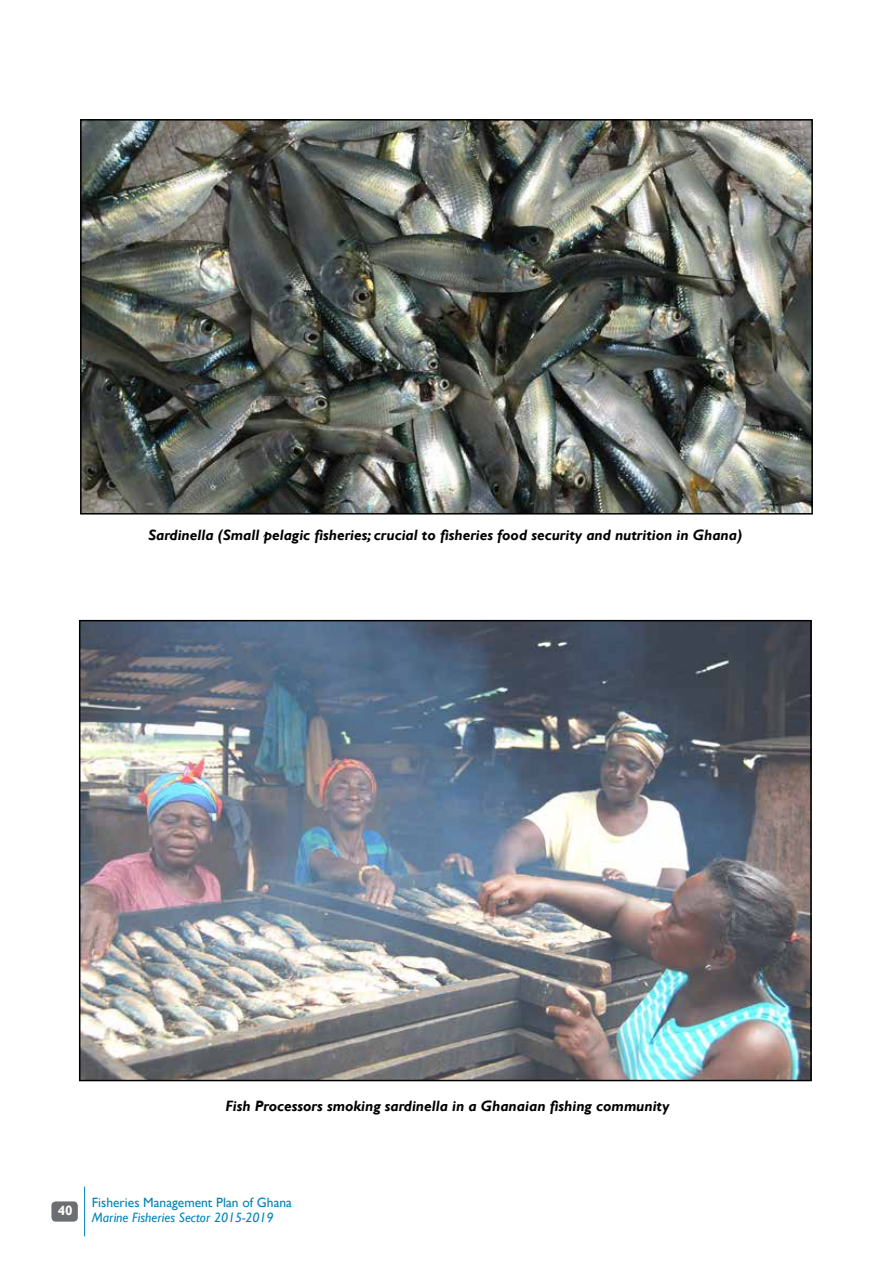
<style>
.page{position:relative;width:893px;height:1263px;background:#fff}
.page>*{position:absolute;margin:0;border:0;box-sizing:border-box;transform-origin:0 0}
.t1{font:italic 700 15px "Gill Sans";color:#000}
.t2{font:13.5px "Gill Sans";color:#0084b6}
.t3{font:italic 13.5px "Gill Sans";color:#0084b6}
.t4{font:700 13.5px "Gill Sans";color:#fff}
</style>
<div class="page">
<div style="left:51px;top:1201px;width:27px;height:20px;background:#6d6e71;border-radius:4px"></div>
<hr style="left:84px;top:1187px;width:1px;height:49px;background:#0084b6">
<img style="left:83px;top:122px;width:727px;height:389px">
<div style="left:80px;top:119px;width:733px;height:395px;border:2px solid #000"></div>
<img style="left:82px;top:623px;width:727px;height:455px">
<div style="left:79px;top:620px;width:733px;height:461px;border:2px solid #000"></div>
<p class="t1" style="left:148px;top:526px;width:595px">Sardinella (Small pelagic fisheries; crucial to fisheries food security and nutrition in Ghana)</p>
<p class="t1" style="left:225px;top:1097px;width:445px">Fish Processors smoking sardinella in a Ghanaian fishing community</p>
<p class="t4" style="left:58px;top:1202px;width:16px">40</p>
<p class="t2" style="left:92px;top:1195px;width:202px">Fisheries Management Plan of Ghana</p>
<p class="t3" style="left:92px;top:1209px;width:183px">Marine Fisheries Sector 2015-2019</p>
</div>
